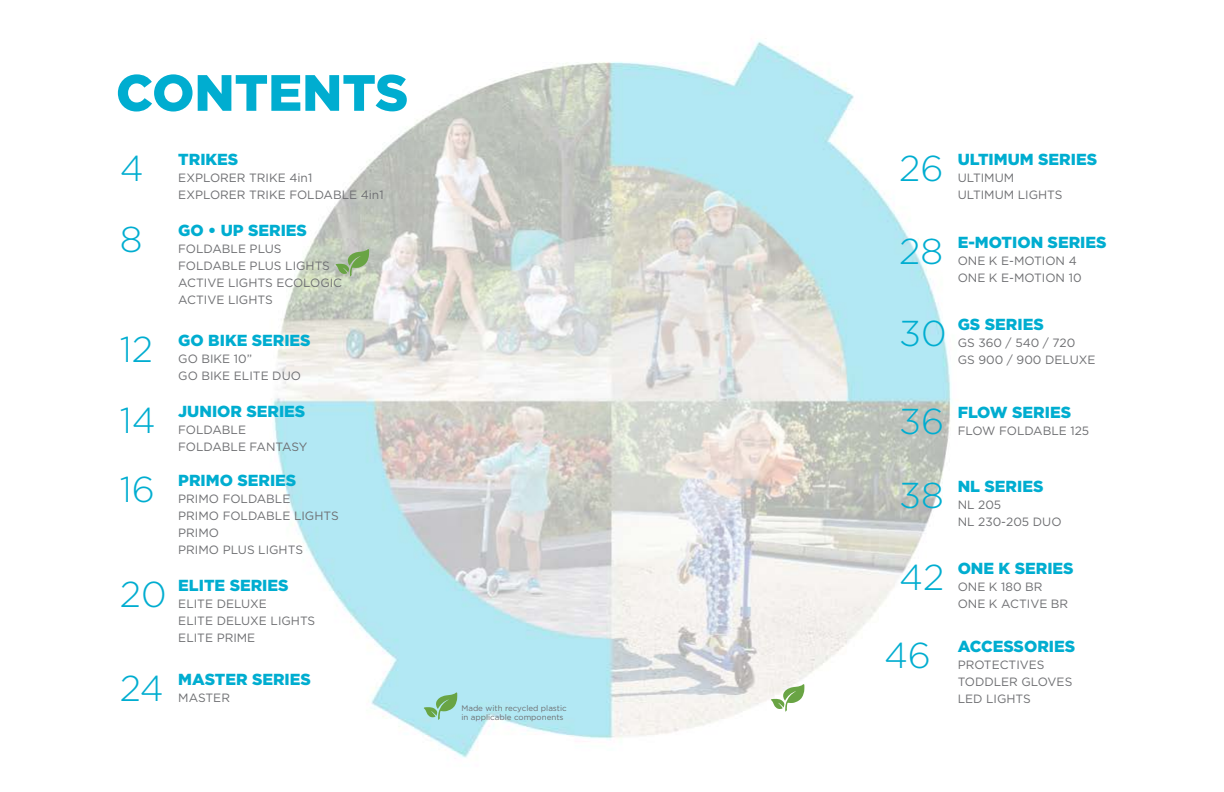
<style>
.page{position:relative;width:1224px;height:792px;background:#fff}
.page>*{position:absolute;margin:0;border:0;box-sizing:border-box;transform-origin:0 0}
.t1{font:900 51px "Gotham";color:#00add0}
.t2{font:300 36px "Gotham";color:#00add0}
.t3{font:900 16px "Gotham";color:#00add0}
.t4{font:12px/17px "Gotham";color:#6d6e71}
.t5{font:8px/9px "Gotham";color:#6d6e71}
</style>
<div class="page">
<img style="left:272px;top:41px;width:680px;height:718px">
<svg style="left:424px;top:692px;width:33px;height:28px"></svg>
<svg style="left:771px;top:684px;width:33px;height:28px"></svg>
<svg style="left:335px;top:249px;width:34px;height:28px"></svg>
<h1 class="t1" style="left:116px;top:58px;width:294px">CONTENTS</h1>
<h2 class="t2" style="left:120px;top:146px;width:25px">4</h2>
<h3 class="t3" style="left:178px;top:148px;width:62px">TRIKES</h3>
<p class="t4" style="left:178px;top:169px;width:207px">EXPLORER TRIKE 4in1<br>EXPLORER TRIKE FOLDABLE 4in1</p>
<h2 class="t2" style="left:120px;top:217px;width:24px">8</h2>
<h3 class="t3" style="left:178px;top:220px;width:130px">GO • UP SERIES</h3>
<p class="t4" style="left:178px;top:240px;width:165px">FOLDABLE PLUS<br>FOLDABLE PLUS LIGHTS<br>ACTIVE LIGHTS ECOLOGIC<br>ACTIVE LIGHTS</p>
<h2 class="t2" style="left:120px;top:327px;width:35px">12</h2>
<h3 class="t3" style="left:178px;top:329px;width:134px">GO BIKE SERIES</h3>
<p class="t4" style="left:178px;top:350px;width:124px">GO BIKE 10”<br>GO BIKE ELITE DUO</p>
<h2 class="t2" style="left:120px;top:397px;width:37px">14</h2>
<h3 class="t3" style="left:178px;top:400px;width:129px">JUNIOR SERIES</h3>
<p class="t4" style="left:178px;top:421px;width:131px">FOLDABLE<br>FOLDABLE FANTASY</p>
<h2 class="t2" style="left:120px;top:466px;width:37px">16</h2>
<h3 class="t3" style="left:178px;top:469px;width:120px">PRIMO SERIES</h3>
<p class="t4" style="left:178px;top:490px;width:162px">PRIMO FOLDABLE<br>PRIMO FOLDABLE LIGHTS<br>PRIMO<br>PRIMO PLUS LIGHTS</p>
<h2 class="t2" style="left:120px;top:572px;width:48px">20</h2>
<h3 class="t3" style="left:178px;top:575px;width:112px">ELITE SERIES</h3>
<p class="t4" style="left:178px;top:595px;width:139px">ELITE DELUXE<br>ELITE DELUXE LIGHTS<br>ELITE PRIME</p>
<h2 class="t2" style="left:120px;top:665px;width:46px">24</h2>
<h3 class="t3" style="left:178px;top:668px;width:134px">MASTER SERIES</h3>
<p class="t4" style="left:178px;top:689px;width:53px">MASTER</p>
<p class="t5" style="left:461px;top:703px;width:107px">Made with recycled plastic in applicable components</p>
<h2 class="t2" style="left:899px;top:146px;width:46px">26</h2>
<h3 class="t3" style="left:958px;top:148px;width:141px">ULTIMUM SERIES</h3>
<p class="t4" style="left:958px;top:169px;width:106px">ULTIMUM<br>ULTIMUM LIGHTS</p>
<h2 class="t2" style="left:899px;top:229px;width:45px">28</h2>
<h3 class="t3" style="left:958px;top:232px;width:150px">E-MOTION SERIES</h3>
<p class="t4" style="left:958px;top:252px;width:125px">ONE K E-MOTION 4<br>ONE K E-MOTION 10</p>
<h2 class="t2" style="left:899px;top:311px;width:49px">30</h2>
<h3 class="t3" style="left:958px;top:314px;width:88px">GS SERIES</h3>
<p class="t4" style="left:958px;top:334px;width:139px">GS 360 / 540 / 720<br>GS 900 / 900 DELUXE</p>
<h2 class="t2" style="left:899px;top:399px;width:47px">36</h2>
<h3 class="t3" style="left:958px;top:401px;width:115px">FLOW SERIES</h3>
<p class="t4" style="left:958px;top:422px;width:133px">FLOW FOLDABLE 125</p>
<h2 class="t2" style="left:899px;top:472px;width:46px">38</h2>
<h3 class="t3" style="left:958px;top:475px;width:87px">NL SERIES</h3>
<p class="t4" style="left:958px;top:496px;width:105px">NL 205<br>NL 230-205 DUO</p>
<h2 class="t2" style="left:899px;top:554px;width:47px">42</h2>
<h3 class="t3" style="left:958px;top:557px;width:118px">ONE K SERIES</h3>
<p class="t4" style="left:958px;top:578px;width:112px">ONE K 180 BR<br>ONE K ACTIVE BR</p>
<h2 class="t2" style="left:884px;top:632px;width:49px">46</h2>
<h3 class="t3" style="left:958px;top:635px;width:119px">ACCESSORIES</h3>
<p class="t4" style="left:958px;top:656px;width:116px">PROTECTIVES<br>TODDLER GLOVES<br>LED LIGHTS</p>
</div>
